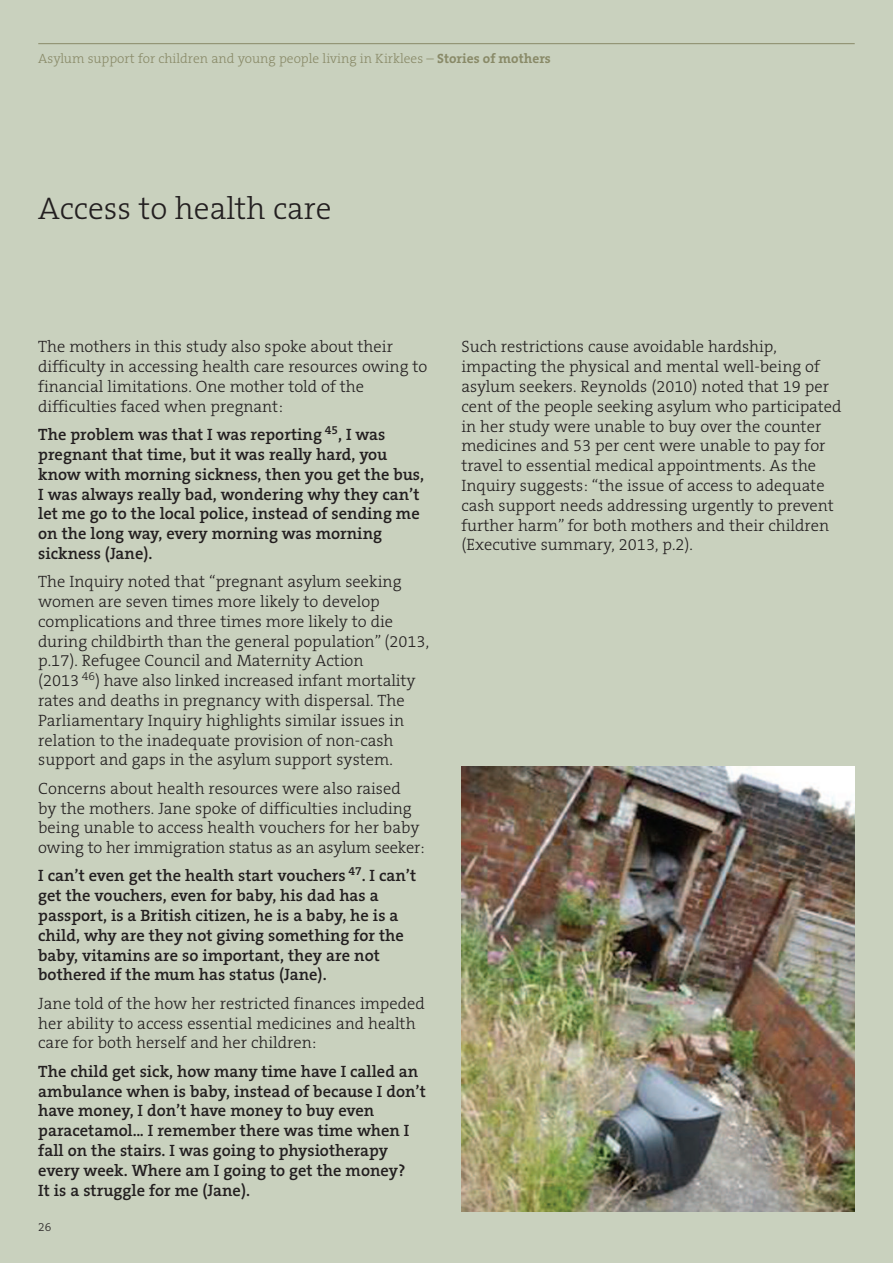
<style>
.page{position:relative;width:893px;height:1263px;background:#c9d1be}
.page>*{position:absolute;margin:0;border:0;box-sizing:border-box;transform-origin:0 0}
.t1{font:300 31.5px "The Serif B3";color:#231f20}
.t2{font:300 16.5px/19.8px "The Serif B3";color:#231f20}
.t3{font:600 16.5px/19.8px "The Serif B6";color:#231f20}
.t4{font:300 13.5px "The Serif B3";color:#898a68}
.t5{font:300 12px "The Serif B3";color:#231f20}
.s1{font-family:"The Serif B7";font-weight:700}
</style>
<div class="page">
<hr style="left:38px;top:43px;width:817px;height:1px;background:#898a68">
<img style="left:461px;top:767px;width:394px;height:445px">
<p class="t4" style="left:38px;top:52px;width:514px">Asylum support for children and young people living in Kirklees – <span class="s1">Stories of mothers</span></p>
<h1 class="t1" style="left:38px;top:194px;width:295px">Access to health care</h1>
<p class="t2" style="left:38px;top:338px;width:391px">The mothers in this study also spoke about their difficulty in accessing health care resources owing to financial limitations. One mother told of the difficulties faced when pregnant:</p>
<p class="t3" style="left:38px;top:426px;width:387px">The problem was that I was reporting <sup>45</sup>, I was pregnant that time, but it was really hard, you know with morning sickness, then you get the bus, I was always really bad, wondering why they can’t let me go to the local police, instead of sending me on the long way, every morning was morning sickness (Jane).</p>
<p class="t2" style="left:38px;top:573px;width:392px">The Inquiry noted that “pregnant asylum seeking women are seven times more likely to develop complications and three times more likely to die during childbirth than the general population” (2013, p.17). Refugee Council and Maternity Action<br>(2013 <sup>46</sup>) have also linked increased infant mortality rates and deaths in pregnancy with dispersal. The Parliamentary Inquiry highlights similar issues in relation to the inadequate provision of non-cash support and gaps in the asylum support system.</p>
<p class="t2" style="left:38px;top:779px;width:388px">Concerns about health resources were also raised<br>by the mothers. Jane spoke of difficulties including being unable to access health vouchers for her baby owing to her immigration status as an asylum seeker:</p>
<p class="t3" style="left:38px;top:867px;width:379px">I can’t even get the health start vouchers <sup>47</sup>. I can’t get the vouchers, even for baby, his dad has a passport, is a British citizen, he is a baby, he is a child, why are they not giving something for the baby, vitamins are so important, they are not bothered if the mum has status (Jane).</p>
<p class="t2" style="left:38px;top:994px;width:388px">Jane told of the how her restricted finances impeded her ability to access essential medicines and health care for both herself and her children:</p>
<p class="t3" style="left:38px;top:1062px;width:389px">The child get sick, how many time have I called an ambulance when is baby, instead of because I don’t have money, I don’t have money to buy even paracetamol... I remember there was time when I fall on the stairs. I was going to physiotherapy every week. Where am I going to get the money?<br>It is a struggle for me (Jane).</p>
<p class="t5" style="left:38px;top:1222px;width:15px">26</p>
<p class="t2" style="left:461px;top:338px;width:382px">Such restrictions cause avoidable hardship, impacting the physical and mental well-being of asylum seekers. Reynolds (2010) noted that 19 per cent of the people seeking asylum who participated in her study were unable to buy over the counter medicines and 53 per cent were unable to pay for travel to essential medical appointments. As the Inquiry suggests: “the issue of access to adequate cash support needs addressing urgently to prevent further harm” for both mothers and their children (Executive summary, 2013, p.2).</p>
</div>
